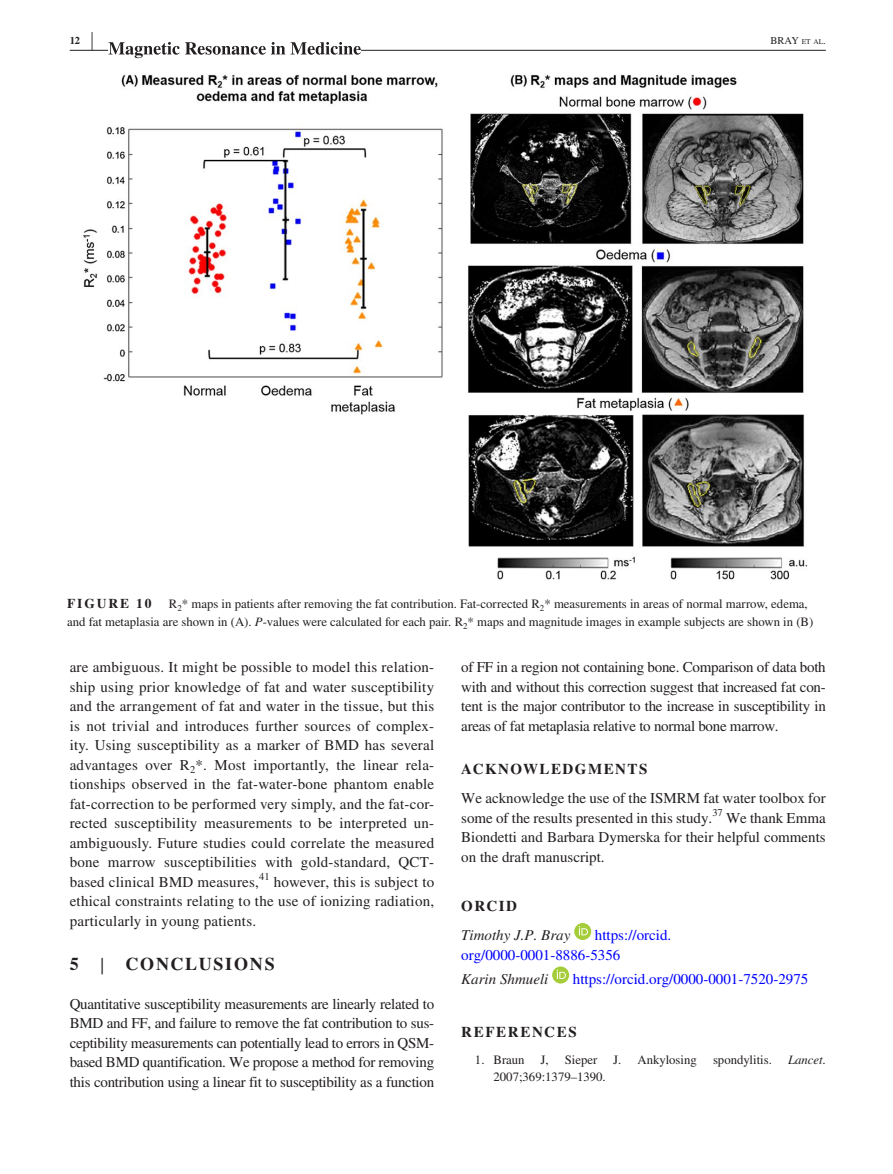
<style>
.page{position:relative;width:893px;height:1174px;background:#fff}
.page>*{position:absolute;margin:0;border:0;box-sizing:border-box;transform-origin:0 0}
.t1{font:700 25.95px "STIX";color:#231f20;scale:.36 1}
.t2{font:700 18px "STIX";letter-spacing:.1em;color:#231f20}
.t3{font:15px/19.5px "STIX";color:#231f20;text-align:justify}
.t4{font:15px/19.5px "STIX";color:#00f}
.t5{font:700 15px "STIX";letter-spacing:.1em;color:#231f20}
.t6{font:italic 15px "STIX";color:#231f20}
.t7{font:700 13.5px "STIX";letter-spacing:.14em;color:#231f20}
.t8{font:12.75px/18px "STIX";color:#231f20}
.t9{font:italic 12.75px "STIX";color:#231f20}
.t10{font:10.5px "STIX";color:#231f20}
.t11{font:700 10.5px "STIX";color:#231f20}
.t12{font:10.5px "STIX";color:#231f20}
.s1{font-size:7.35px}
.s2{font-style:italic}
.s3{font-weight:400;font-size:23.7px}
.s4{font-style:normal}
</style>
<div class="page">
<hr style="left:70px;top:50px;width:756px;height:1px;background:#231f20">
<svg style="left:108px;top:42px;width:253px;height:16px"></svg>
<div style="left:574px;top:923px;width:17px;height:17px;background:#a5cd39;border-radius:50%"></div>
<svg style="left:579px;top:926px;width:9px;height:9px"></svg>
<svg style="left:552px;top:966px;width:17px;height:17px"></svg>
<svg style="left:557px;top:969px;width:9px;height:10px"></svg>
<img style="left:83px;top:74px;width:725px;height:506px">
<p class="t11" style="left:70px;top:34px;width:12px">12</p>
<h1 class="t1" style="left:91px;top:26px;width:7px">|</h1>
<p class="t10" style="left:770px;top:33px;width:57px">BRAY <span class="s1">et al</span>.</p>
<p class="t7" style="left:67px;top:596px;width:86px">FIGURE 10</p>
<p class="t8" style="left:67px;top:596px;width:748px;text-indent:102px">R<sub>2</sub>* maps in patients after removing the fat contribution. Fat‐corrected R<sub>2</sub>* measurements in areas of normal marrow, edema, and fat metaplasia are shown in (A). <span class="s2">P</span>‐values were calculated for each pair. R<sub>2</sub>* maps and magnitude images in example subjects are shown in (B)</p>
<p class="t3" style="left:70px;top:658px;width:366px">are ambiguous. It might be possible to model this relation&shy;ship using prior knowledge of fat and water susceptibility and the arrangement of fat and water in the tissue, but this is not trivial and introduces further sources of complex&shy;ity. Using susceptibility as a marker of BMD has several advantages over R<sub>2</sub>*. Most importantly, the linear rela&shy;tionships observed in the fat‐water‐bone phantom enable fat‐correction to be performed very simply, and the fat‐cor&shy;rected susceptibility measurements to be interpreted un&shy;ambiguously. Future studies could correlate the measured bone marrow susceptibilities with gold‐standard, QCT‐ based clinical BMD measures,</p>
<p class="t12" style="left:259px;top:869px;width:12px">41</p>
<p class="t3" style="left:70px;top:873px;width:366px;text-indent:204px">however, this is subject to ethical constraints relating to the use of ionizing radiation, particularly in young patients.</p>
<p class="t2" style="left:70px;top:953px;width:206px">5 <span class="s3">|</span> CONCLUSIONS</p>
<p class="t3" style="left:70px;top:995px;width:366px">Quantitative susceptibility measurements are linearly related to BMD and FF, and failure to remove the fat contribution to sus&shy;ceptibility measurements can potentially lead to errors in QSM‐ based BMD quantification. We propose a method for removing this contribution using a linear fit to susceptibility as a function</p>
<p class="t3" style="left:461px;top:658px;width:366px">of FF in a region not containing bone. Comparison of data both with and without this correction suggest that increased fat con&shy;tent is the major contributor to the increase in susceptibility in areas of fat metaplasia relative to normal bone marrow.</p>
<p class="t5" style="left:461px;top:760px;width:188px">ACKNOWLEDGMENTS</p>
<p class="t3" style="left:461px;top:789px;width:366px">We acknowledge the use of the ISMRM fat water toolbox for some of the results presented in this study.<sup>37</sup> We thank Emma Biondetti and Barbara Dymerska for their helpful comments on the draft manuscript.</p>
<p class="t5" style="left:461px;top:896px;width:57px">ORCID</p>
<p class="t6" style="left:461px;top:924px;width:111px">Timothy J.P. Bray</p>
<p class="t4" style="left:461px;top:926px;width:211px;text-indent:134px">https://orcid. org/0000-0001-8886-5356</p>
<p class="t6" style="left:461px;top:968px;width:89px">Karin Shmueli</p>
<p class="t4" style="left:573px;top:969px;width:237px">https://orcid.org/0000-0001-7520-2975</p>
<p class="t5" style="left:461px;top:1022px;width:117px">REFERENCES</p>
<p class="t8" style="left:475px;top:1051px;width:51px">1. Braun</p>
<p class="t8" style="left:541px;top:1051px;width:9px">J,</p>
<p class="t8" style="left:565px;top:1051px;width:34px">Sieper</p>
<p class="t8" style="left:614px;top:1051px;width:85px">J. Ankylosing</p>
<p class="t8" style="left:713px;top:1051px;width:60px">spondylitis.</p>
<p class="t9" style="left:788px;top:1050px;width:39px">Lancet<span class="s4">.</span></p>
<p class="t8" style="left:494px;top:1068px;width:114px">2007;369:1379–1390.</p>
</div>
